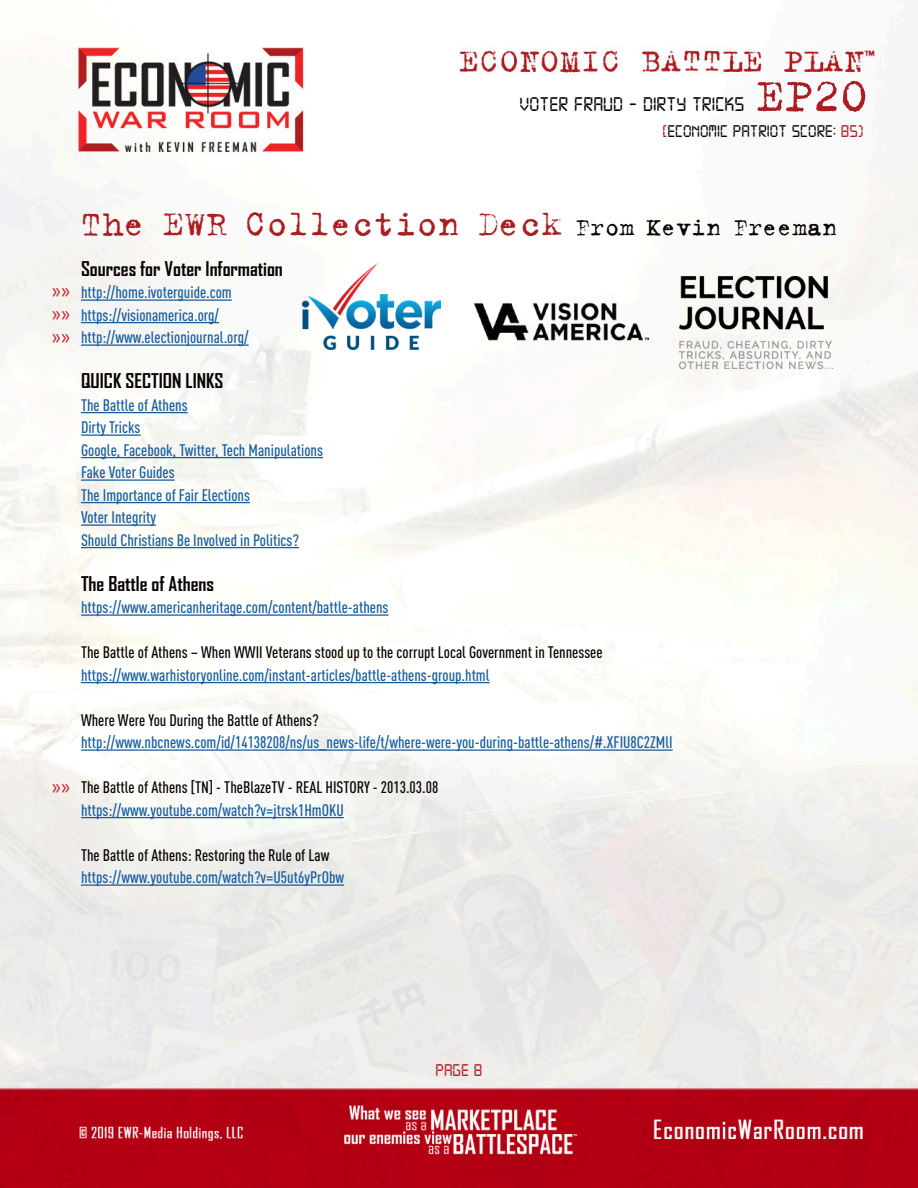
<style>
.page{position:relative;width:918px;height:1188px;background:#fff}
.page>*{position:absolute;margin:0;border:0;box-sizing:border-box;transform-origin:0 0}
.t1{font:51px "Trixie";color:#aa1e21}
.t2{font:39px "Trixie Text";color:#aa1e21}
.t3{font:21px "Digital 7";color:#080302}
.Main_Body{font:21px "Agency FB";color:#d1232a}
.t4{font:700 19.5px "Agency FB";color:#080302}
.t5{font:18px "Digital 7";color:#080302}
.t6{font:18px "Digital 7";color:#aa1e21}
.t7{font:500 16.5px "DIN Cond";color:#175d9e}
.t8{font:500 16.5px "DIN Cond";color:#080302}
.s1{color:#aa1e21}
.s2{font-size:27px;color:#080302}
</style>
<div class="page">
<img style="left:0;top:29px;width:918px;height:1159px">
<hr style="left:81px;top:299px;width:151px;height:2px;background:#175d9e">
<hr style="left:81px;top:322px;width:138px;height:1px;background:#175d9e">
<hr style="left:81px;top:344px;width:168px;height:2px;background:#175d9e">
<hr style="left:81px;top:412px;width:107px;height:1px;background:#175d9e">
<hr style="left:81px;top:434px;width:60px;height:2px;background:#175d9e">
<hr style="left:81px;top:457px;width:242px;height:1px;background:#175d9e">
<hr style="left:81px;top:479px;width:94px;height:2px;background:#175d9e">
<hr style="left:81px;top:502px;width:169px;height:1px;background:#175d9e">
<hr style="left:81px;top:524px;width:75px;height:2px;background:#175d9e">
<hr style="left:81px;top:547px;width:218px;height:1px;background:#175d9e">
<hr style="left:81px;top:614px;width:307px;height:2px;background:#175d9e">
<hr style="left:81px;top:682px;width:409px;height:1px;background:#175d9e">
<hr style="left:81px;top:749px;width:592px;height:2px;background:#175d9e">
<hr style="left:81px;top:817px;width:263px;height:1px;background:#175d9e">
<hr style="left:81px;top:884px;width:263px;height:2px;background:#175d9e">
<img style="left:302px;top:264px;width:138px;height:86px">
<img style="left:473px;top:303px;width:176px;height:38px">
<img style="left:670px;top:267px;width:175px;height:111px">
<h1 class="t1" style="left:756px;top:62px;width:114px">EP20</h1>
<p class="t5" style="left:662px;top:123px;width:203px"><span class="s1">[</span>ECONOMIC PATRIOT SCORE: <span class="s1">85)</span></p>
<p class="t3" style="left:520px;top:95px;width:226px">VOTER FRAUD - DIRTY TRICKS</p>
<p class="Main_Body" style="left:51px;top:278px;width:20px">»»</p>
<p class="Main_Body" style="left:51px;top:301px;width:20px">»»</p>
<p class="Main_Body" style="left:51px;top:323px;width:20px">»»</p>
<p class="Main_Body" style="left:51px;top:773px;width:20px">»»</p>
<p class="t2" style="left:81px;top:201px;width:758px">The EWR Collection Deck <span class="s2">From Kevin Freeman</span></p>
<p class="t4" style="left:81px;top:258px;width:203px">Sources for Voter Information</p>
<p class="t7" style="left:81px;top:283px;width:152px">http://home.ivoterguide.com</p>
<p class="t7" style="left:81px;top:305px;width:140px">https://visionamerica.org/</p>
<p class="t7" style="left:81px;top:328px;width:169px">http://www.electionjournal.org/</p>
<p class="t4" style="left:81px;top:370px;width:144px">QUICK SECTION LINKS</p>
<p class="t7" style="left:81px;top:395px;width:108px">The Battle of Athens</p>
<p class="t7" style="left:81px;top:418px;width:61px">Dirty Tricks</p>
<p class="t7" style="left:81px;top:440px;width:244px">Google, Facebook, Twitter, Tech Manipulations</p>
<p class="t7" style="left:81px;top:463px;width:95px">Fake Voter Guides</p>
<p class="t7" style="left:81px;top:485px;width:170px">The Importance of Fair Elections</p>
<p class="t7" style="left:81px;top:508px;width:77px">Voter Integrity</p>
<p class="t7" style="left:81px;top:530px;width:220px">Should Christians Be Involved in Politics?</p>
<p class="t4" style="left:81px;top:573px;width:135px">The Battle of Athens</p>
<p class="t7" style="left:81px;top:598px;width:309px">https://www.americanheritage.com/content/battle-athens</p>
<p class="t8" style="left:81px;top:643px;width:523px">The Battle of Athens – When WWII Veterans stood up to the corrupt Local Government in Tennessee</p>
<p class="t7" style="left:81px;top:665px;width:410px">https://www.warhistoryonline.com/instant-articles/battle-athens-group.html</p>
<p class="t8" style="left:81px;top:710px;width:239px">Where Were You During the Battle of Athens?</p>
<p class="t7" style="left:81px;top:733px;width:593px">http://www.nbcnews.com/id/14138208/ns/us_news-life/t/where-were-you-during-battle-athens/#.XFIU8C2ZMlI</p>
<p class="t8" style="left:81px;top:778px;width:359px">The Battle of Athens [TN] - TheBlazeTV - REAL HISTORY - 2013.03.08</p>
<p class="t7" style="left:81px;top:800px;width:264px">https://www.youtube.com/watch?v=jtrsk1HmOKU</p>
<p class="t8" style="left:81px;top:845px;width:250px">The Battle of Athens: Restoring the Rule of Law</p>
<p class="t7" style="left:81px;top:868px;width:265px">https://www.youtube.com/watch?v=U5ut6yPrObw</p>
<p class="t6" style="left:436px;top:1062px;width:48px">PAGE 8</p>
</div>
